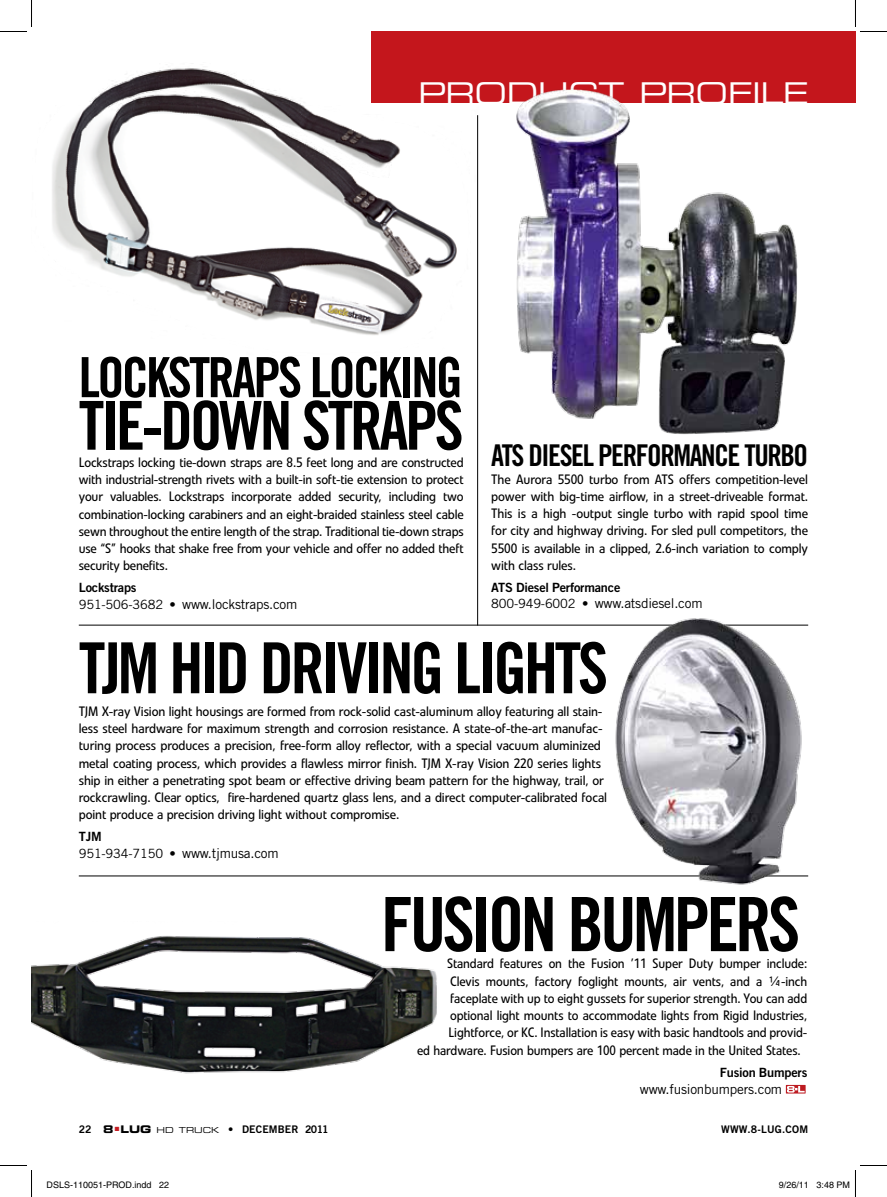
<style>
.page{position:relative;width:887px;height:1197px;background:#fff}
.page>*{position:absolute;margin:0;border:0;box-sizing:border-box;transform-origin:0 0}
.t1{font:75px "Trade Gothic LT Std Bd Cn 20";letter-spacing:-.05em;color:#000}
.t2{font:70.5px "Trade Gothic LT Std Bd Cn 20";letter-spacing:-.05em;color:#000}
.t3{font:67.5px "Trade Gothic LT Std Bd Cn 20";letter-spacing:-.05em;color:#000}
.t4{font:55.5px "Trade Gothic LT Std Bd Cn 20";letter-spacing:-.05em;color:#000}
.t5{font:30px "Trade Gothic LT Std Bd Cn 20";letter-spacing:-.05em;color:#000}
.t6{font:30px "Eurostile LT Std Ex 2";color:#fff}
.t7{font:13.5px/17.2px "Linotype Veto";letter-spacing:-.01em;color:#000;text-align:justify}
.t8{font:13.5px "Linotype Veto";letter-spacing:-.01em;color:#000;scale:.96 1}
.t9{font:13.5px "Trade Gothic LT Std";letter-spacing:-.015em;color:#000}
.t10{font:12.75px "Trade Gothic LT Std Bd 2";letter-spacing:-.015em;color:#000}
.t11{font:10.5px "Trade Gothic LT Std Bd 2";letter-spacing:.01em;color:#000}
.t12{font:9px "Helvetica";color:#000}
.s1{font-size:12.75px}
.s2{font-family:"Eurostile LT Std Bold Ex 2"}
.s3{color:#c61d23}
.s4{font-family:"Eurostile LT Std Ex 2";font-size:8.25px}
</style>
<div class="page">
<div style="left:371px;top:32px;width:484px;height:72px;background:#c4161c"></div>
<hr style="left:477px;top:115px;width:1px;height:511px;background:#000">
<hr style="left:79px;top:625px;width:729px;height:1px;background:#000">
<hr style="left:79px;top:876px;width:729px;height:1px;background:#000">
<img style="left:52px;top:68px;width:412px;height:267px">
<img style="left:597px;top:618px;width:212px;height:267px">
<img style="left:32px;top:936px;width:405px;height:138px">
<svg style="left:785px;top:1085px;width:20px;height:9px"></svg>
<img style="left:464px;top:89px;width:385px;height:386px">
<svg style="left:0;top:0;width:32px;height:32px"></svg>
<svg style="left:0;top:1165px;width:32px;height:32px"></svg>
<svg style="left:855px;top:0;width:31px;height:32px"></svg>
<svg style="left:855px;top:1165px;width:31px;height:32px"></svg>
<h3 class="t6" style="left:418px;top:73px;width:58px">PRODUCT</h3>
<h3 class="t6" style="left:639px;top:73px;width:52px">PROFILE</h3>
<h3 class="t4" style="left:79px;top:344px;width:379px">LOCKSTRAPS LOCKING</h3>
<h3 class="t3" style="left:79px;top:385px;width:329px">TIE-DOWN STRAPS</h3>
<p class="t7" style="left:79px;top:454px;width:386px">Lockstraps locking tie-down straps are 8.5 feet long and are constructed with industrial-strength rivets with a built-in soft-tie extension to protect your valuables. Lockstraps incorporate added security, including two combination-locking carabiners and an eight-braided stainless steel cable sewn throughout the entire length of the strap. Traditional tie-down straps use “S” hooks that shake free from your vehicle and offer no added theft security benefits.</p>
<p class="t10" style="left:79px;top:580px;width:59px">Lockstraps</p>
<p class="t9" style="left:79px;top:596px;width:220px"><span class="s1">951-506-3682 •</span> www.lockstraps.com</p>
<h3 class="t5" style="left:491px;top:437px;width:318px">ATS DIESEL PERFORMANCE TURBO</h3>
<p class="t7" style="left:491px;top:470px;width:318px">The Aurora 5500 turbo from ATS offers competition-level power with big-time airflow, in a street-driveable format.<br>This is a high -output single turbo with rapid spool time for city and highway driving. For sled pull competitors, the 5500 is available in a clipped, 2.6-inch variation to comply with class rules.</p>
<p class="t10" style="left:491px;top:579px;width:131px">ATS Diesel Performance</p>
<p class="t9" style="left:491px;top:595px;width:213px"><span class="s1">800-949-6002 •</span> www.atsdiesel.com</p>
<h2 class="t2" style="left:79px;top:625px;width:526px">TJM HID DRIVING LIGHTS</h2>
<p class="t7" style="left:79px;top:703px;width:530px;text-align:left">TJM X-ray Vision light housings are formed from rock-solid cast-aluminum alloy featuring all stain&shy;less steel hardware for maximum strength and corrosion resistance. A state-of-the-art manufac&shy;turing process produces a precision, free-form alloy reflector, with a special vacuum aluminized metal coating process, which provides a flawless mirror finish. TJM X-ray Vision 220 series lights ship in either a penetrating spot beam or effective driving beam pattern for the highway, trail, or rockcrawling. Clear optics, fire-hardened quartz glass lens, and a direct computer-calibrated focal point produce a precision driving light without compromise.</p>
<p class="t10" style="left:79px;top:829px;width:24px">TJM</p>
<p class="t9" style="left:79px;top:845px;width:201px"><span class="s1">951-934-7150 •</span> www.tjmusa.com</p>
<h1 class="t1" style="left:381px;top:879px;width:416px">FUSI ON BUMPERS</h1>
<p class="t8" style="left:447px;top:956px;width:377px">Standard features on the Fusion ’11 Super Duty bumper include:</p>
<p class="t8" style="left:450px;top:973px;width:373px">Clevis mounts, factory foglight mounts, air vents, and a ¼-inch</p>
<p class="t8" style="left:450px;top:990px;width:373px">faceplate with up to eight gussets for superior strength. You can add</p>
<p class="t8" style="left:450px;top:1007px;width:373px">optional light mounts to accommodate lights from Rigid Industries,</p>
<p class="t8" style="left:448px;top:1025px;width:375px">Lightforce, or KC. Installation is easy with basic handtools and provid-</p>
<p class="t8" style="left:417px;top:1042px;width:401px">ed hardware. Fusion bumpers are 100 percent made in the United States.</p>
<p class="t10" style="left:719px;top:1064px;width:89px">Fusion Bumpers</p>
<p class="t9" style="left:640px;top:1081px;width:144px">www.fusionbumpers.com</p>
<p class="t11" style="left:79px;top:1123px;width:251px">22 <span class="s2">8</span> <span class="s3">■</span> <span class="s2">LUG</span> <span class="s4">HD TRUCK</span> • DECEMBER 2011</p>
<p class="t11" style="left:721px;top:1122px;width:87px">www.8-Lug.com</p>
<p class="t12" style="left:46px;top:1180px;width:124px">DSLS-110051-PROD.indd 22</p>
<p class="t12" style="left:778px;top:1180px;width:73px">9/26/11 3:48 PM</p>
</div>
